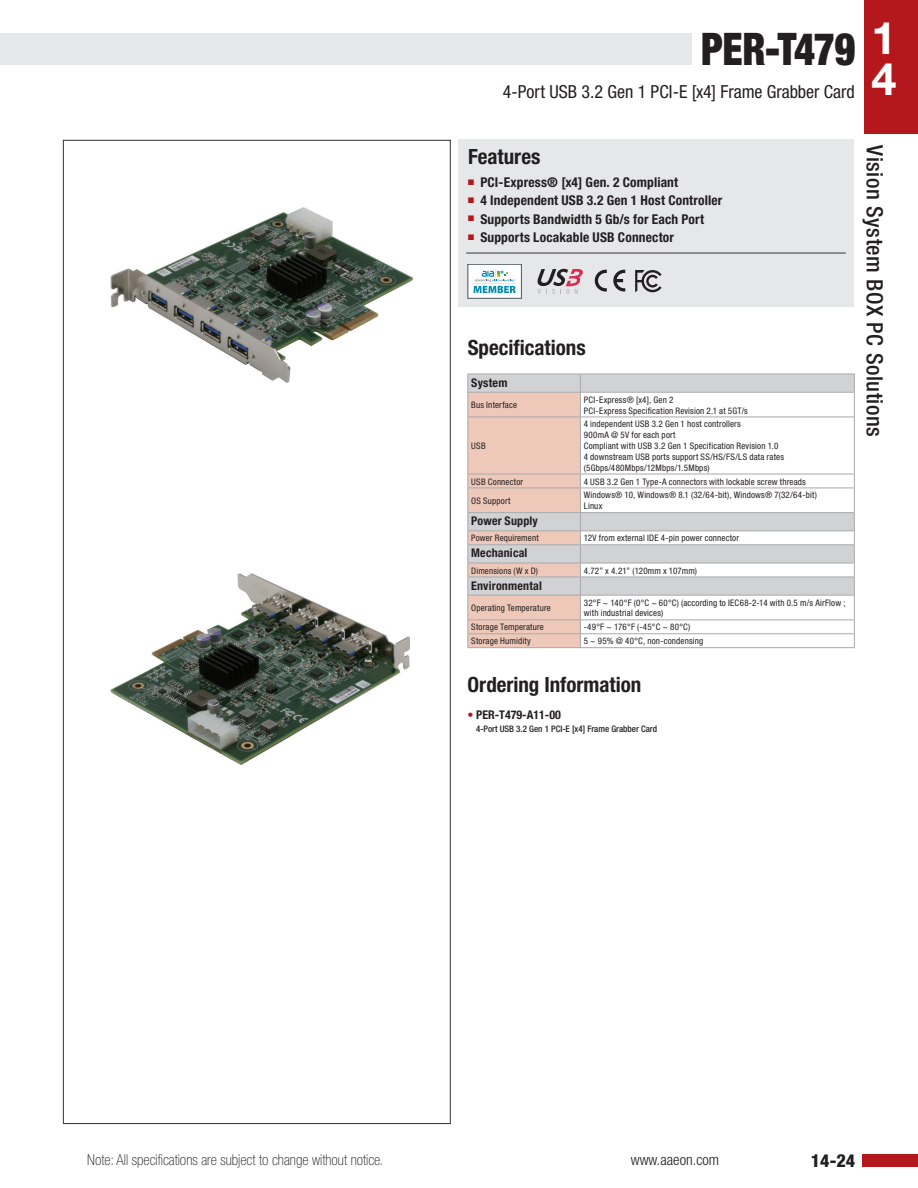
<style>
.page{position:relative;width:918px;height:1188px;background:#fff}
.page>*{position:absolute;margin:0;border:0;box-sizing:border-box;transform-origin:0 0}
.t1{font:900 condensed 45px "Helvetica Neue";letter-spacing:-.01em;color:#231f20;scale:.9 1}
.t2{font:700 45px/40.5px "Helvetica Neue";color:#fff}
.t3{font:500 condensed 22.5px "Helvetica Neue";letter-spacing:.02em;color:#231f20}
.t4{font:700 condensed 21px "Helvetica Neue";color:#231f20}
.t5{font:condensed 18px "Helvetica Neue";color:#231f20}
.t6{font:800 condensed 18px "Helvetica Neue";color:#231f20}
.t7{font:100 condensed 15px "Helvetica Neue";color:#231f20}
.t8{font:300 condensed 15px "Helvetica Neue";color:#231f20}
.t9{font:700 condensed 13.5px "Helvetica Neue";letter-spacing:.01em;color:#231f20}
.t10{font:700 condensed 12px "Helvetica Neue";letter-spacing:.015em;color:#231f20}
.t11{font:condensed 9px/10.8px "Helvetica Neue";letter-spacing:.02em;color:#231f20}
.t12{font:500 condensed 9px "Helvetica Neue";color:#231f20}
.s1{color:#b4181d}
</style>
<div class="page">
<div style="left:864px;top:0;width:54px;height:133px;background:#b4181d"></div>
<div style="left:863px;top:1154px;width:55px;height:13px;background:#b4181d"></div>
<div style="left:0;top:33px;width:692px;height:32px;background:#e6e7e9"></div>
<div style="left:458px;top:140px;width:396px;height:167px;background:#e6e7e9"></div>
<div style="left:581px;top:375px;width:273px;height:17px;background:#d1d2d4"></div>
<svg style="left:581px;top:393px;width:273px;height:254px"></svg>
<hr style="left:580px;top:374px;width:275px;height:1px;background:#a8a9ad">
<hr style="left:580px;top:633px;width:275px;height:1px;background:#a8a9ad">
<hr style="left:580px;top:512px;width:275px;height:1px;background:#a8a9ad">
<hr style="left:580px;top:530px;width:275px;height:1px;background:#a8a9ad">
<hr style="left:580px;top:544px;width:275px;height:1px;background:#a8a9ad">
<hr style="left:580px;top:576px;width:275px;height:1px;background:#a8a9ad">
<hr style="left:580px;top:392px;width:275px;height:1px;background:#a8a9ad">
<svg style="left:854px;top:374px;width:1px;height:43px"></svg>
<hr style="left:580px;top:417px;width:275px;height:1px;background:#a8a9ad">
<hr style="left:580px;top:563px;width:275px;height:1px;background:#a8a9ad">
<hr style="left:580px;top:595px;width:275px;height:1px;background:#a8a9ad">
<svg style="left:467px;top:374px;width:114px;height:273px;background:#e2c9bf"></svg>
<hr style="left:580px;top:619px;width:275px;height:1px;background:#a8a9ad">
<hr style="left:467px;top:647px;width:113px;height:1px;background:#a8a9ad">
<hr style="left:580px;top:647px;width:275px;height:1px;background:#a8a9ad">
<hr style="left:854px;top:417px;width:1px;height:57px;background:#a8a9ad">
<hr style="left:580px;top:474px;width:275px;height:1px;background:#a8a9ad">
<hr style="left:580px;top:488px;width:275px;height:1px;background:#a8a9ad">
<svg style="left:854px;top:474px;width:1px;height:173px"></svg>
<svg style="left:538px;top:269px;width:45px;height:25px"></svg>
<div style="left:468px;top:264px;width:53px;height:34px;background:#fff"></div>
<div style="left:468px;top:264px;width:53px;height:34px;border:1px solid #45555f"></div>
<svg style="left:473px;top:270px;width:44px;height:23px"></svg>
<img style="left:110px;top:207px;width:302px;height:176px">
<img style="left:110px;top:573px;width:300px;height:192px">
<hr style="left:466px;top:253px;width:380px;height:1px;background:#3e3e3f">
<svg style="left:635px;top:270px;width:27px;height:22px"></svg>
<svg style="left:613px;top:270px;width:12px;height:22px"></svg>
<svg style="left:595px;top:270px;width:12px;height:22px"></svg>
<h1 class="t1" style="left:701px;top:21px;width:173px">PER-T479</h1>
<h3 class="t5" style="left:503px;top:81px;width:353px">4-Port USB 3.2 Gen 1 PCI-E [x4] Frame Grabber Card</h3>
<h1 class="t2" style="left:871px;top:17px;width:27px">1<br>4</h1>
<h3 class="t4" style="left:468px;top:144px;width:74px">Features</h3>
<h2 class="t3" style="left:888px;top:145px;width:293px;rotate:90deg">Vision System BOX PC Solutions</h2>
<h3 class="t9" style="left:468px;top:174px;width:212px"><sup>■</sup> PCI-Express® [x4] Gen. 2 Compliant</h3>
<h3 class="t9" style="left:468px;top:192px;width:256px"><sup>■</sup> 4 Independent USB 3.2 Gen 1 Host Controller</h3>
<h3 class="t9" style="left:468px;top:211px;width:238px"><sup>■</sup> Supports Bandwidth 5 Gb/s for Each Port</h3>
<h3 class="t9" style="left:468px;top:229px;width:208px"><sup>■</sup> Supports Locakable USB Connector</h3>
<h3 class="t4" style="left:468px;top:335px;width:119px">Specifications</h3>
<h3 class="t10" style="left:471px;top:375px;width:38px">System</h3>
<p class="t11" style="left:471px;top:399px;width:47px">Bus Interface</p>
<p class="t11" style="left:584px;top:394px;width:166px">PCI-Express® [x4], Gen 2<br>PCI-Express Specification Revision 2.1 at 5GT/s</p>
<p class="t11" style="left:471px;top:440px;width:16px">USB</p>
<p class="t11" style="left:584px;top:419px;width:202px">4 independent USB 3.2 Gen 1 host controllers<br>900mA @ 5V for each port<br>Compliant with USB 3.2 Gen 1 Specification Revision 1.0<br>4 downstream USB ports support SS/HS/FS/LS data rates (5Gbps/480Mbps/12Mbps/1.5Mbps)</p>
<p class="t11" style="left:471px;top:476px;width:53px">USB Connector</p>
<p class="t11" style="left:584px;top:476px;width:223px">4 USB 3.2 Gen 1 Type-A connectors with lockable screw threads</p>
<p class="t11" style="left:471px;top:495px;width:41px">OS Support</p>
<p class="t11" style="left:584px;top:490px;width:235px">Windows® 10, Windows® 8.1 (32/64-bit), Windows® 7(32/64-bit)<br>Linux</p>
<h3 class="t10" style="left:471px;top:514px;width:68px">Power Supply</h3>
<p class="t11" style="left:471px;top:533px;width:69px">Power Requirement</p>
<p class="t11" style="left:584px;top:533px;width:157px">12V from external IDE 4-pin power connector</p>
<h3 class="t10" style="left:471px;top:546px;width:58px">Mechanical</h3>
<p class="t11" style="left:471px;top:565px;width:68px">Dimensions (W x D)</p>
<p class="t11" style="left:584px;top:565px;width:115px">4.72” x 4.21” (120mm x 107mm)</p>
<h3 class="t10" style="left:471px;top:578px;width:72px">Environmental</h3>
<p class="t11" style="left:471px;top:602px;width:81px">Operating Temperature</p>
<p class="t11" style="left:584px;top:597px;width:263px">32°F ~ 140°F (0°C ~ 60°C) (according to IEC68-2-14 with 0.5 m/s AirFlow ; with industrial devices)</p>
<p class="t11" style="left:471px;top:622px;width:74px">Storage Temperature</p>
<p class="t11" style="left:584px;top:622px;width:108px">-49°F ~ 176°F (-45°C ~ 80°C)</p>
<p class="t11" style="left:471px;top:636px;width:61px">Storage Humidity</p>
<p class="t11" style="left:584px;top:636px;width:121px">5 ~ 95% @ 40°C, non-condensing</p>
<h3 class="t4" style="left:468px;top:672px;width:175px">Ordering Information</h3>
<h3 class="t10" style="left:468px;top:708px;width:95px"><span class="s1">•</span> PER-T479-A11-00</h3>
<p class="t12" style="left:476px;top:724px;width:182px">4-Port USB 3.2 Gen 1 PCI-E [x4] Frame Grabber Card</p>
<h3 class="t7" style="left:87px;top:1151px;width:297px">Note: All specifications are subject to change without notice.</h3>
<h3 class="t8" style="left:631px;top:1151px;width:90px">www.aaeon.com</h3>
<h3 class="t6" style="left:811px;top:1149px;width:46px">14-24</h3>
</div>
